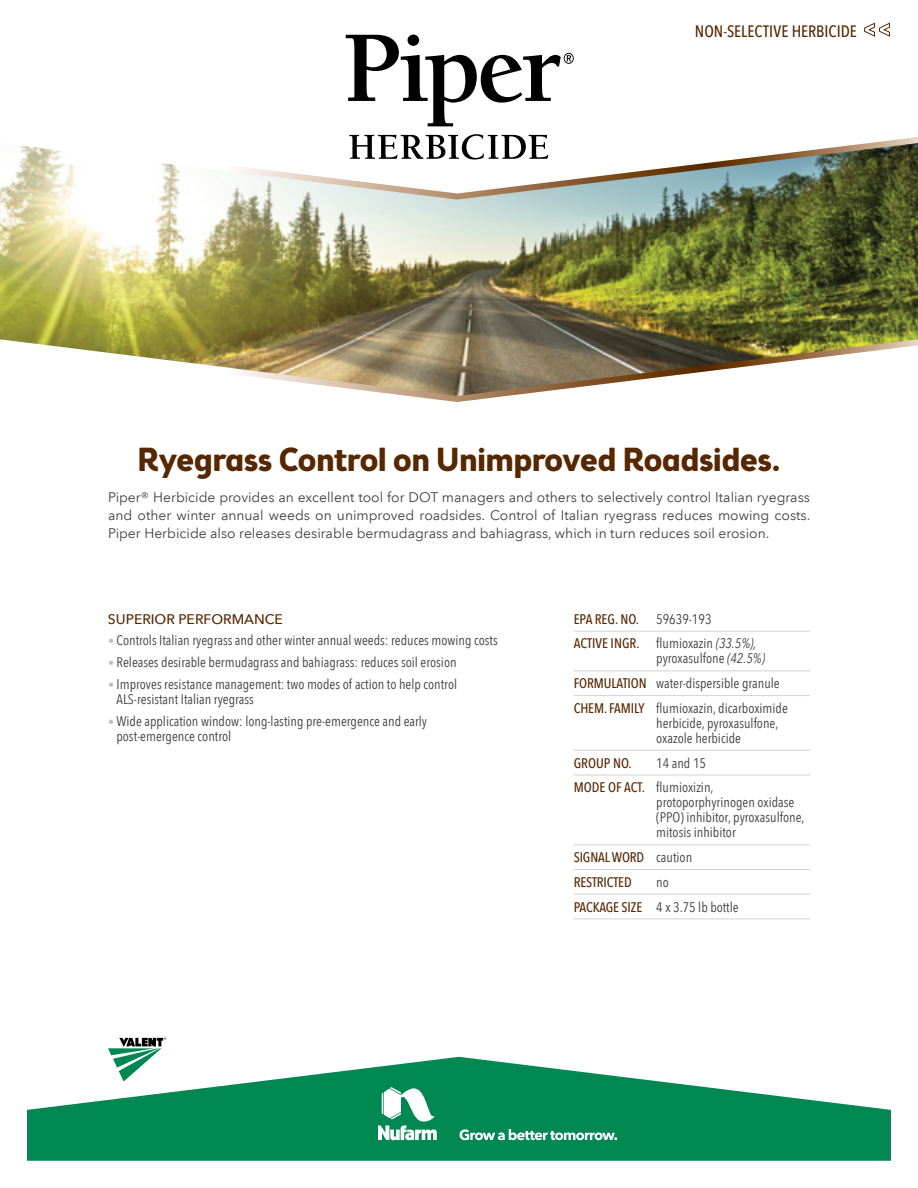
<style>
.page{position:relative;width:918px;height:1188px;background:#fff}
.page>*{position:absolute;margin:0;border:0;box-sizing:border-box;transform-origin:0 0}
.t1{font:700 33px "Brooklyn Samuels Five";color:#572700}
.t2{font:500 condensed 16.5px "Avenir Next LT Pro";color:#572700}
.t3{font:condensed 13.8px/15px "Avenir Next LT Pro";color:#414042}
.t4{font:13.8px/18px "Avenir Next LT Pro";color:#414042;text-align:justify}
.t5{font:500 condensed 13.8px/24.8px "Avenir Next LT Pro";letter-spacing:-.01em;color:#572700}
.t6{font:500 13.8px "Avenir Next LT Pro";color:#572700}
.s1{font-size:12px;color:#bcbec0}
.s2{font-weight:400;color:#414042}
.s3{font-weight:400;font-style:italic;color:#414042}
.s4{font-style:italic}
.s5{font-weight:500;color:#572700}
</style>
<div class="page">
<hr style="left:574px;top:631px;width:236px;height:1px;background:#d1d3d4">
<hr style="left:574px;top:670px;width:236px;height:1px;background:#d1d3d4">
<hr style="left:574px;top:695px;width:236px;height:1px;background:#d1d3d4">
<hr style="left:574px;top:750px;width:236px;height:1px;background:#d1d3d4">
<hr style="left:574px;top:775px;width:236px;height:1px;background:#d1d3d4">
<hr style="left:574px;top:844px;width:236px;height:1px;background:#d1d3d4">
<hr style="left:574px;top:869px;width:236px;height:1px;background:#d1d3d4">
<hr style="left:574px;top:894px;width:236px;height:1px;background:#d1d3d4">
<hr style="left:574px;top:919px;width:236px;height:1px;background:#d1d3d4">
<svg style="left:864px;top:22px;width:26px;height:15px"></svg>
<img style="left:0;top:137px;width:918px;height:265px">
<svg style="left:346px;top:35px;width:228px;height:91px"></svg>
<svg style="left:349px;top:134px;width:199px;height:26px"></svg>
<svg style="left:27px;top:1057px;width:864px;height:104px;fill:#008752"></svg>
<svg style="left:378px;top:1087px;width:59px;height:53px"></svg>
<svg style="left:460px;top:1129px;width:157px;height:11px"></svg>
<svg style="left:108px;top:1037px;width:58px;height:45px"></svg>
<p class="t2" style="left:695px;top:21px;width:163px">NON-SELECTIVE HERBICIDE</p>
<h1 class="t1" style="left:138px;top:440px;width:644px">Ryegrass Control on Unimproved Roadsides.</h1>
<p class="t4" style="left:108px;top:488px;width:704px">Piper® Herbicide provides an excellent tool for DOT managers and others to selectively control Italian ryegrass and other winter annual weeds on unimproved roadsides. Control of Italian ryegrass reduces mowing costs.<br>Piper Herbicide also releases desirable bermudagrass and bahiagrass, which in turn reduces soil erosion.</p>
<p class="t6" style="left:108px;top:611px;width:176px">SUPERIOR PERFORMANCE</p>
<p class="t3" style="left:108px;top:633px;width:391px"><span class="s1">•</span> Controls Italian ryegrass and other winter annual weeds: reduces mowing costs</p>
<p class="t3" style="left:108px;top:655px;width:350px"><span class="s1">•</span> Releases desirable bermudagrass and bahiagrass: reduces soil erosion</p>
<p class="t3" style="left:117px;top:677px;width:342px;text-indent:-9px"><span class="s1">•</span> Improves resistance management: two modes of action to help control<br>ALS-resistant Italian ryegrass</p>
<p class="t3" style="left:116px;top:713px;width:312px;text-indent:-8px"><span class="s1">•</span> Wide application window: long-lasting pre-emergence and early post-emergence control</p>
<p class="t5" style="left:574px;top:607px;width:184px">EPA REG. NO. <span class="s2">59639-193<br></span>ACTIVE INGR. <span class="s2">flumioxazin</span> <span class="s3">(33.5%),</span></p>
<p class="t3" style="left:574px;top:646px;width:216px;line-height:24.8px;text-indent:83px">pyroxasulfone <span class="s4">(42.5%)<br></span><span class="s5">FORMULATION</span> water-dispersible granule<br><span class="s5">CHEM. FAMILY</span> flumioxazin, dicarboximide</p>
<p class="t3" style="left:656px;top:716px;width:124px">herbicide, pyroxasulfone, oxazole herbicide</p>
<p class="t5" style="left:574px;top:750px;width:59px">GROUP NO.</p>
<p class="t3" style="left:574px;top:750px;width:141px;line-height:24.8px;text-indent:83px">14 and 15<br><span class="s5">MODE OF ACT.</span> flumioxizin,</p>
<p class="t3" style="left:656px;top:795px;width:150px">protoporphyrinogen oxidase (PPO) inhibitor, pyroxasulfone, mitosis inhibitor</p>
<p class="t5" style="left:574px;top:845px;width:120px">SIGNAL WORD <span class="s2">caution<br></span>RESTRICTED</p>
<p class="t3" style="left:574px;top:870px;width:166px;line-height:24.8px;text-indent:83px">no<br><span class="s5">PACKAGE SIZE</span> 4 x 3.75 lb bottle</p>
</div>
